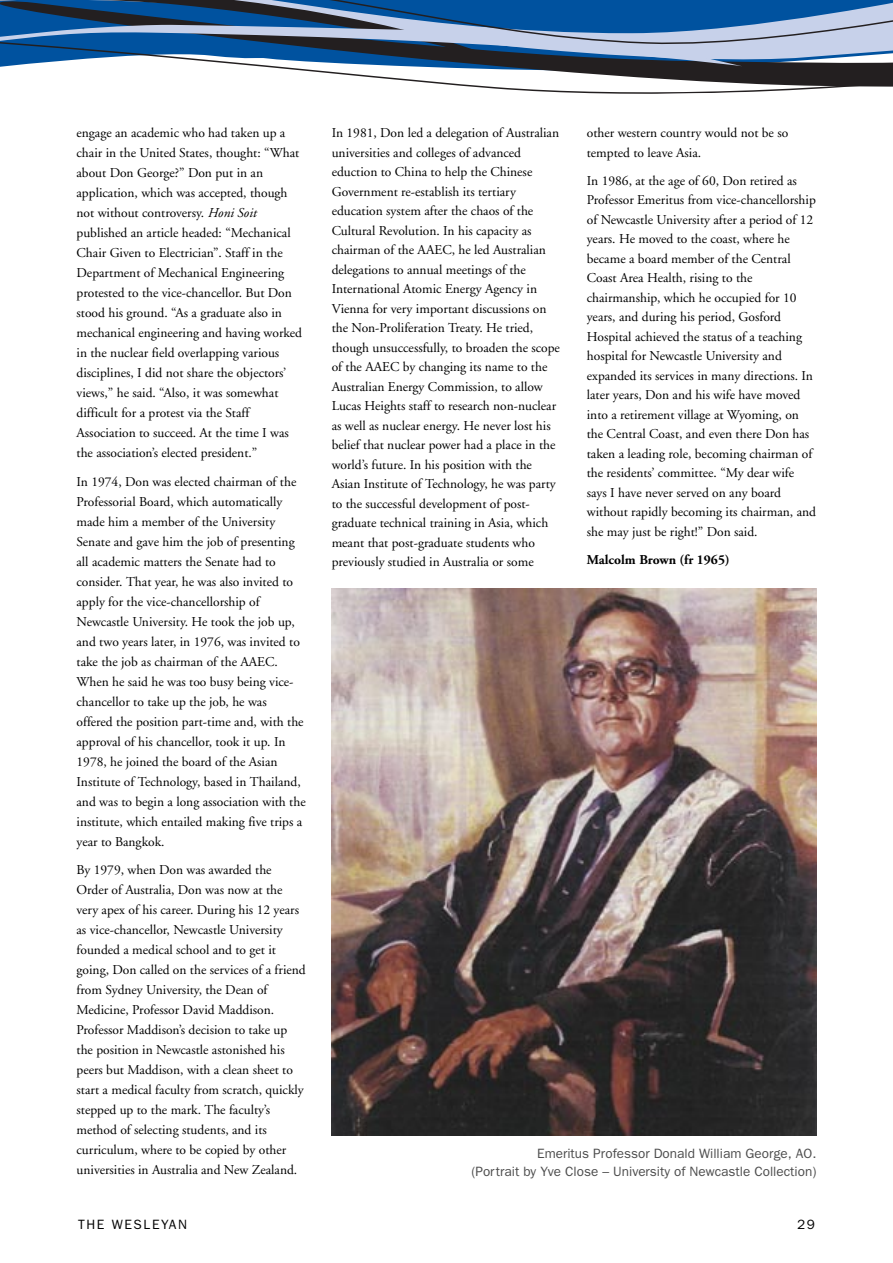
<style>
.page{position:relative;width:893px;height:1263px;background:#fff}
.page>*{position:absolute;margin:0;border:0;box-sizing:border-box;transform-origin:0 0}
.t1{font:13.5px/20px "Adobe Garamond";color:#000}
.t2{font:13.5px/18px "Franklin Gothic";color:#4d4d4d;text-align:right}
.t3{font:700 13.5px "Adobe Garamond";color:#000}
.t4{font:13.5px "Franklin Gothic";letter-spacing:.12em;color:#000}
.s1{font-style:italic}
</style>
<div class="page">
<svg style="left:0;top:0;width:893px;height:94px"></svg>
<img style="left:332px;top:589px;width:484px;height:546px">
<p class="t1" style="left:77px;top:124px;width:227px">engage an academic who had taken up a chair in the United States, thought: “What about Don George?” Don put in an application, which was accepted, though not without controversy. <span class="s1">Honi Soit </span>published an article headed: “Mechanical Chair Given to Electrician”. Staff in the Department of Mechanical Engineering protested to the vice-chancellor. But Don stood his ground. “As a graduate also in mechanical engineering and having worked in the nuclear field overlapping various disciplines, I did not share the objectors’ views,” he said. “Also, it was somewhat difficult for a protest via the Staff Association to succeed. At the time I was the association’s elected president.”</p>
<p class="t1" style="left:77px;top:473px;width:231px">In 1974, Don was elected chairman of the Professorial Board, which automatically made him a member of the University Senate and gave him the job of presenting all academic matters the Senate had to consider. That year, he was also invited to apply for the vice-chancellorship of Newcastle University. He took the job up, and two years later, in 1976, was invited to take the job as chairman of the AAEC.<br>When he said he was too busy being vice&shy;chancellor to take up the job, he was offered the position part-time and, with the approval of his chancellor, took it up. In 1978, he joined the board of the Asian Institute of Technology, based in Thailand, and was to begin a long association with the institute, which entailed making five trips a year to Bangkok.</p>
<p class="t1" style="left:77px;top:861px;width:231px">By 1979, when Don was awarded the Order of Australia, Don was now at the very apex of his career. During his 12 years as vice-chancellor, Newcastle University founded a medical school and to get it going, Don called on the services of a friend from Sydney University, the Dean of Medicine, Professor David Maddison.<br>Professor Maddison’s decision to take up the position in Newcastle astonished his peers but Maddison, with a clean sheet to start a medical faculty from scratch, quickly stepped up to the mark. The faculty’s method of selecting students, and its curriculum, where to be copied by other universities in Australia and New Zealand.</p>
<p class="t1" style="left:332px;top:124px;width:230px;line-height:19.5px">In 1981, Don led a delegation of Australian universities and colleges of advanced eduction to China to help the Chinese Government re-establish its tertiary education system after the chaos of the Cultural Revolution. In his capacity as chairman of the AAEC, he led Australian delegations to annual meetings of the International Atomic Energy Agency in Vienna for very important discussions on the Non-Proliferation Treaty. He tried, though unsuccessfully, to broaden the scope of the AAEC by changing its name to the Australian Energy Commission, to allow Lucas Heights staff to research non-nuclear as well as nuclear energy. He never lost his belief that nuclear power had a place in the world’s future. In his position with the Asian Institute of Technology, he was party to the successful development of post&shy;graduate technical training in Asia, which meant that post-graduate students who previously studied in Australia or some</p>
<p class="t1" style="left:587px;top:124px;width:203px;line-height:19.5px">other western country would not be so tempted to leave Asia.</p>
<p class="t1" style="left:587px;top:172px;width:231px;line-height:19.5px">In 1986, at the age of 60, Don retired as Professor Emeritus from vice-chancellorship of Newcastle University after a period of 12 years. He moved to the coast, where he became a board member of the Central Coast Area Health, rising to the chairmanship, which he occupied for 10 years, and during his period, Gosford Hospital achieved the status of a teaching hospital for Newcastle University and expanded its services in many directions. In later years, Don and his wife have moved into a retirement village at Wyoming, on the Central Coast, and even there Don has taken a leading role, becoming chairman of the residents’ committee. “My dear wife says I have never served on any board without rapidly becoming its chairman, and she may just be right!” Don said.</p>
<p class="t3" style="left:587px;top:554px;width:144px">Malcolm Brown (fr 1965)</p>
<p class="t2" style="left:471px;top:1146px;width:347px">Emeritus Professor Donald William George, AO.<br>(Portrait by Yve Close – University of Newcastle Collection)</p>
<p class="t4" style="left:78px;top:1220px;width:111px">THE WESLEYAN</p>
<p class="t4" style="left:797px;top:1220px;width:19px">29</p>
</div>
